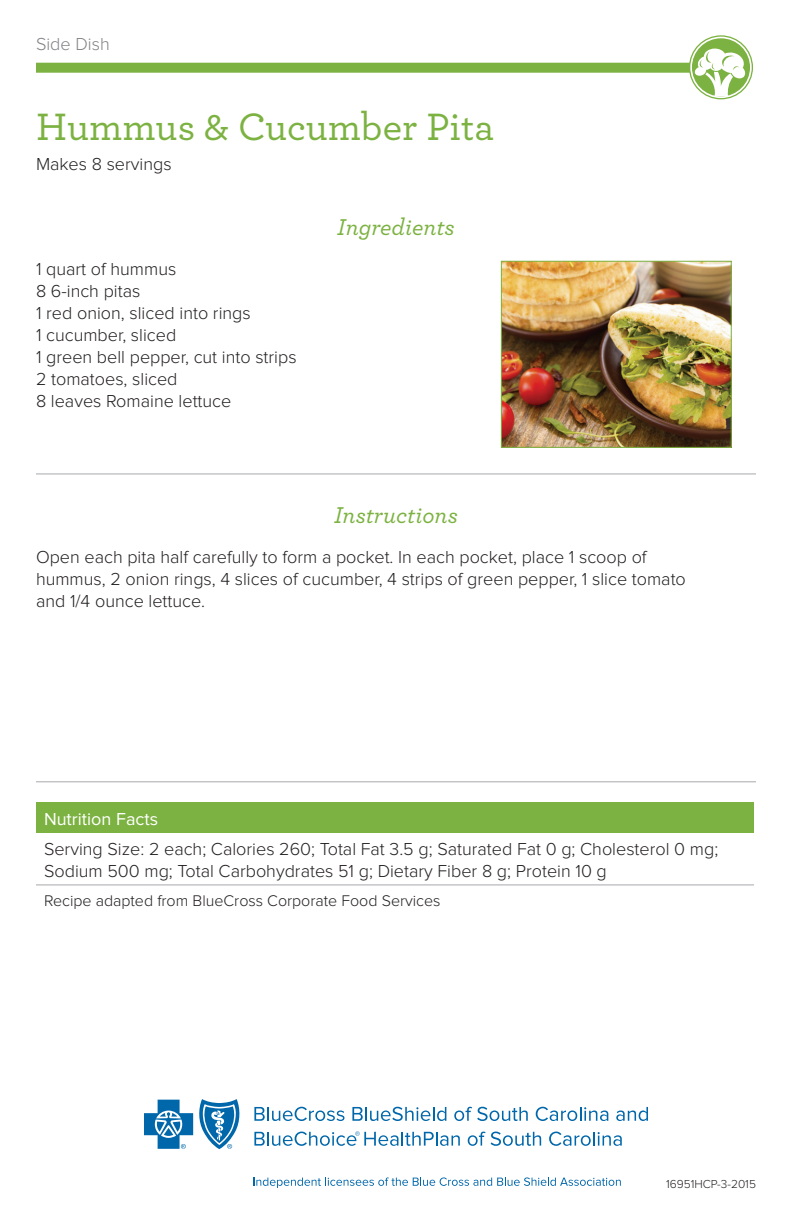
<style>
.page{position:relative;width:792px;height:1224px;background:#fff}
.page>*{position:absolute;margin:0;border:0;box-sizing:border-box;transform-origin:0 0}
.t1{font:500 40px "Archer";color:#7cb241}
.t2{font:italic 500 24px "Archer";color:#7cb241}
.t3{font:300 18px/22px "Proxima Nova";color:#231f20}
.t4{font:18px "Proxima Nova";color:#fff}
.t5{font:300 18px "Proxima Nova";color:#808285}
.t6{font:300 16px "Proxima Nova";color:#231f20}
.t7{font:300 12px "Proxima Nova";color:#231f20}
</style>
<div class="page">
<hr style="left:36px;top:473px;width:720px;height:1px;background:#a8a9ad">
<img style="left:503px;top:263px;width:227px;height:183px">
<div style="left:501px;top:261px;width:231px;height:187px;border:1px solid #7cb241"></div>
<div style="left:36px;top:63px;width:654px;height:10px;background:#7cb241"></div>
<hr style="left:36px;top:781px;width:720px;height:1px;background:#a8a9ad">
<svg style="left:689px;top:35px;width:64px;height:64px"></svg>
<svg style="left:144px;top:1099px;width:96px;height:50px"></svg>
<svg style="left:254px;top:1107px;width:90px;height:14px"></svg>
<svg style="left:352px;top:1107px;width:94px;height:14px"></svg>
<svg style="left:454px;top:1107px;width:74px;height:14px"></svg>
<svg style="left:536px;top:1107px;width:72px;height:14px"></svg>
<svg style="left:616px;top:1107px;width:32px;height:14px"></svg>
<svg style="left:468px;top:1132px;width:73px;height:14px"></svg>
<svg style="left:549px;top:1132px;width:73px;height:14px"></svg>
<svg style="left:254px;top:1177px;width:367px;height:11px"></svg>
<svg style="left:254px;top:1131px;width:206px;height:15px"></svg>
<div style="left:36px;top:802px;width:718px;height:31px;background:#7cb241"></div>
<hr style="left:36px;top:884px;width:718px;height:1px;background:#a8a9ad">
<p class="t5" style="left:36px;top:34px;width:75px">Side Dish</p>
<h1 class="t1" style="left:36px;top:102px;width:460px">Hummus &amp; Cucumber Pita</h1>
<p class="t3" style="left:36px;top:153px;width:137px">Makes 8 servings</p>
<p class="t3" style="left:36px;top:259px;width:262px">1 quart of hummus<br>8 6-inch pitas<br>1 red onion, sliced into rings<br>1 cucumber, sliced<br>1 green bell pepper, cut into strips<br>2 tomatoes, sliced<br>8 leaves Romaine lettuce</p>
<h2 class="t2" style="left:337px;top:210px;width:119px">Ingredients</h2>
<h2 class="t2" style="left:334px;top:498px;width:125px">Instructions</h2>
<p class="t3" style="left:36px;top:547px;width:651px">Open each pita half carefully to form a pocket. In each pocket, place 1 scoop of hummus, 2 onion rings, 4 slices of cucumber, 4 strips of green pepper, 1 slice tomato and 1/4 ounce lettuce.</p>
<p class="t4" style="left:44px;top:809px;width:116px">Nutrition Facts</p>
<p class="t3" style="left:44px;top:838px;width:676px">Serving Size: 2 each; Calories 260; Total Fat 3.5 g; Saturated Fat 0 g; Cholesterol 0 mg;<br>Sodium 500 mg; Total Carbohydrates 51 g; Dietary Fiber 8 g; Protein 10 g</p>
<p class="t6" style="left:44px;top:891px;width:398px">Recipe adapted from BlueCross Corporate Food Services</p>
<p class="t7" style="left:666px;top:1177px;width:91px">16951HCP-3-2015</p>
</div>
